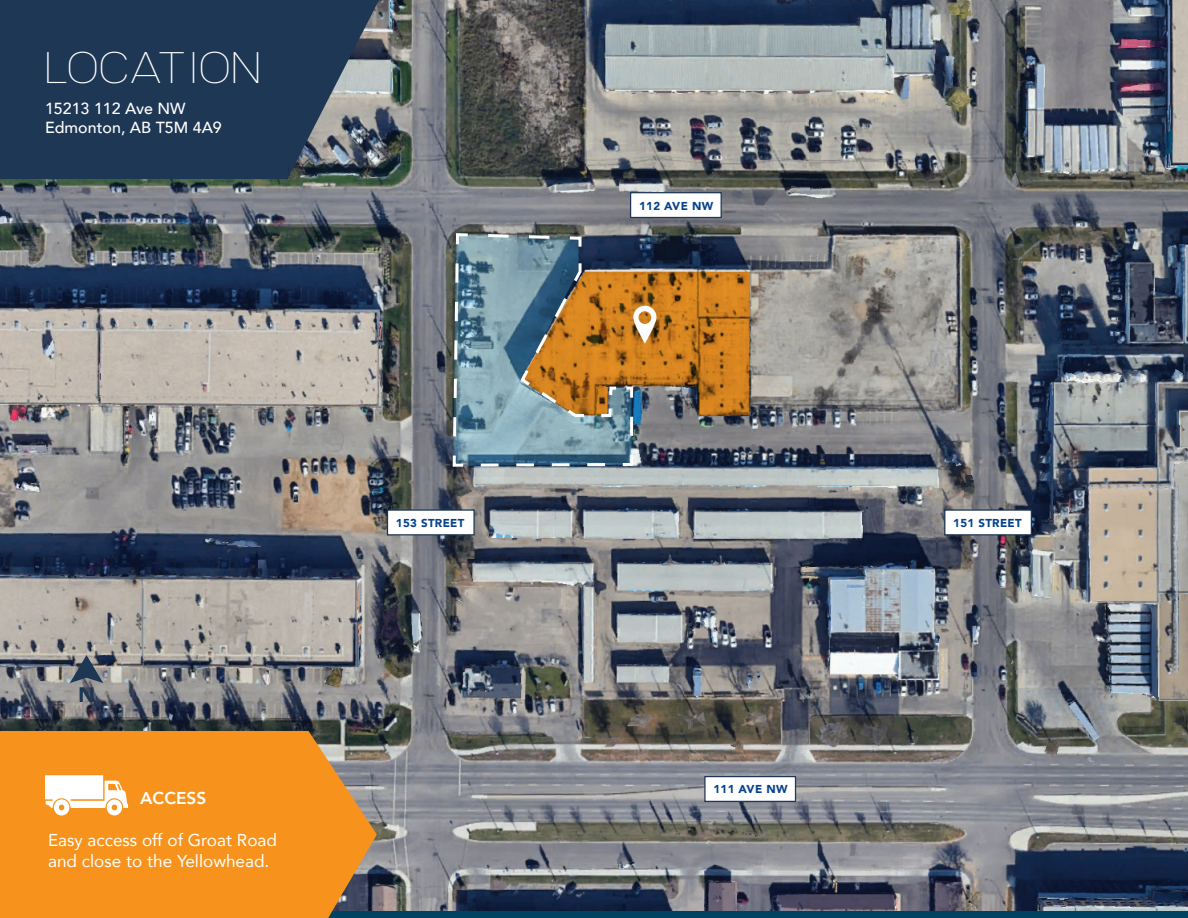
<style>
.page{position:relative;width:1188px;height:918px;background:#fff}
.page>*{position:absolute;margin:0;border:0;box-sizing:border-box;transform-origin:0 0}
.t1{font:300 44.25px "Brada Sans";color:#fff}
.t2{font:17.1px/20.5px "Avenir";color:#fff}
.t3{font:800 17.1px "Avenir";color:#fff}
.t4{font:500 16.05px/19.2px "Avenir";color:#fff}
.t5{font:900 11.4px "Avenir";letter-spacing:.03em;color:#05428c}
</style>
<div class="page">
<img style="left:0;top:0;width:1188px;height:910px">
<div style="left:704px;top:776px;width:92px;height:26px;background:#fff;border:1px solid #1e3754"></div>
<div style="left:630px;top:192px;width:92px;height:26px;background:#fff;border:1px solid #1e3754"></div>
<div style="left:944px;top:509px;width:88px;height:26px;background:#fff;border:1px solid #1e3754"></div>
<div style="left:387px;top:509px;width:88px;height:26px;background:#fff;border:1px solid #1e3754"></div>
<div style="left:0;top:0;width:288px;height:178px;background:#1e3754"></div>
<svg style="left:288px;top:0;width:91px;height:177px;background:#4f5e6e"></svg>
<svg style="left:0;top:731px;width:377px;height:187px;background:#eb9024"></svg>
<svg style="left:45px;top:775px;width:83px;height:41px"></svg>
<svg style="left:70px;top:655px;width:33px;height:47px;background:#656d78"></svg>
<img style="left:451px;top:232px;width:299px;height:236px">
<h1 class="t1" style="left:45px;top:34px;width:218px">LOCATION</h1>
<p class="t4" style="left:45px;top:98px;width:178px">15213 112 Ave NW<br>Edmonton, AB T5M 4A9</p>
<p class="t5" style="left:639px;top:196px;width:76px">112 AVE NW</p>
<p class="t3" style="left:140px;top:785px;width:68px">ACCESS</p>
<p class="t2" style="left:48px;top:830px;width:230px">Easy access off of Groat Road and close to the Yellowhead.</p>
<p class="t5" style="left:396px;top:513px;width:70px">153 STREET</p>
<p class="t5" style="left:953px;top:513px;width:70px">151 STREET</p>
<p class="t5" style="left:713px;top:780px;width:76px">111 AVE NW</p>
</div>
